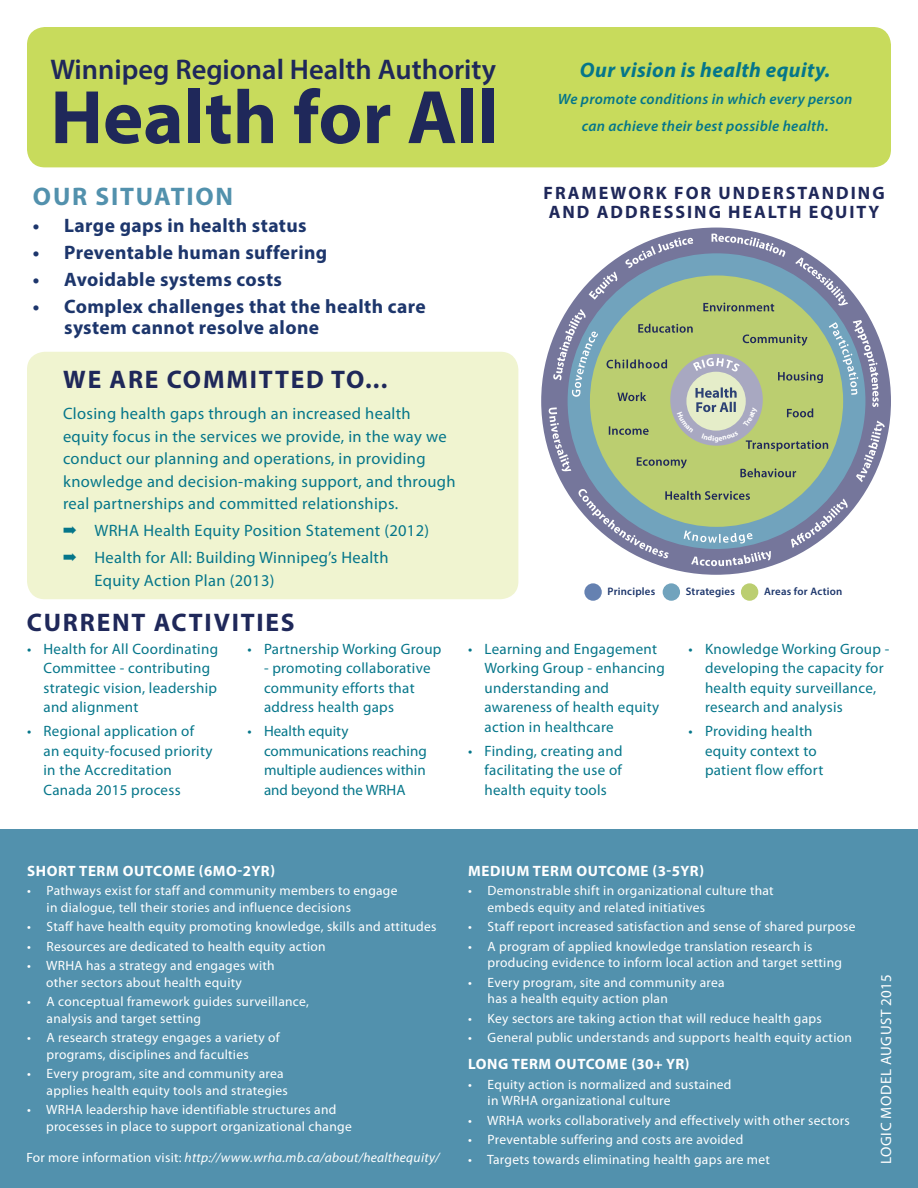
<style>
.page{position:relative;width:918px;height:1188px;background:#fff}
.page>*{position:absolute;margin:0;border:0;box-sizing:border-box;transform-origin:0 0}
.t1{font:700 76.5px "Myriad Pro";color:#1f285a}
.t2{font:600 28.5px "Myriad Pro";color:#1f285a}
.Pull_Quotes{font:700 25.5px "Myriad Pro";letter-spacing:.07em;color:#1f285a}
.Pull_Quotes-2{font:700 25.5px "Myriad Pro";letter-spacing:.07em;color:#5291ad}
.Pull_Quotes-3{font:italic 700 21px "Myriad Pro";letter-spacing:.02em;color:#05768a}
.Pull_Quotes-4{font:700 19.5px/21px "Myriad Pro";letter-spacing:.02em;color:#1d366c}
.Pull_Quotes-5{font:700 18px/19.5px "Myriad Pro";letter-spacing:.11em;color:#1f285a}
.Pull_Quotes-6{font:16.5px/22.5px "Myriad Pro";letter-spacing:.02em;color:#05768a}
.Pull_Quotes-7{font:15px/19.5px "Myriad Pro";letter-spacing:.02em;color:#05768a}
.Pull_Quotes-8{font:15px/19.5px "Myriad Pro";color:#05768a}
.Pull_Quotes-9{font:italic 600 15px/27px "Myriad Pro";letter-spacing:.02em;color:#05768a;text-align:center}
.Pull_Quotes-10{font:700 15px "Myriad Pro";letter-spacing:.04em;color:#fff}
.Pull_Quotes-11{font:15px "Myriad Pro";letter-spacing:.04em;color:#fff}
.Pull_Quotes-12{font:13.5px/16.5px "Myriad Pro";letter-spacing:.02em;color:#fff}
.Pull_Quotes-13{font:italic 13.5px "Myriad Pro";letter-spacing:.02em;color:#fff}
.Sub_Heading{font:600 10.8px "Myriad Pro";letter-spacing:.02em;color:#1d366c}
.s1{font-style:normal}
</style>
<div class="page">
<div style="left:0;top:830px;width:918px;height:358px;background:#5291ad"></div>
<div style="left:27px;top:27px;width:864px;height:140px;background:#c8db5c;border-radius:18px"></div>
<div style="left:541px;top:228px;width:350px;height:347px;background:#75769b;border-radius:50%"></div>
<div style="left:584px;top:583px;width:18px;height:18px;background:#6581b1;border-radius:50%"></div>
<div style="left:663px;top:583px;width:17px;height:18px;background:#71a3bd;border-radius:50%"></div>
<div style="left:741px;top:583px;width:17px;height:18px;background:#bbce70;border-radius:50%"></div>
<div style="left:27px;top:352px;width:491px;height:247px;background:#f0f4d0;border-radius:18px"></div>
<svg style="left:549px;top:407px;width:336px;height:159px"></svg>
<svg style="left:553px;top:234px;width:326px;height:173px"></svg>
<svg style="left:572px;top:322px;width:286px;height:129px"></svg>
<p class="t2" style="left:50px;top:51px;width:447px">Winnipeg Regional Health Authority</p>
<p class="t1" style="left:50px;top:67px;width:450px">Health for All</p>
<p class="Pull_Quotes-2" style="left:33px;top:179px;width:202px">OUR SITUATION</p>
<p class="Pull_Quotes-4" style="left:33px;top:214px;width:275px">• Large gaps in health status</p>
<p class="Pull_Quotes-4" style="left:33px;top:241px;width:296px">• Preventable human suffering</p>
<p class="Pull_Quotes-4" style="left:33px;top:268px;width:251px">• Avoidable systems costs</p>
<p class="Pull_Quotes-4" style="left:64px;top:295px;width:363px;text-indent:-32px">• Complex challenges that the health care system cannot resolve alone</p>
<p class="Pull_Quotes" style="left:63px;top:363px;width:326px">WE ARE COMMITTED TO...</p>
<p class="Pull_Quotes-6" style="left:63px;top:402px;width:394px">Closing health gaps through an increased health equity focus in the services we provide, in the way we conduct our planning and operations, in providing knowledge and decision-making support, and through real partnerships and committed relationships.</p>
<p class="Pull_Quotes-6" style="left:63px;top:519px;width:368px">➡ WRHA Health Equity Position Statement (2012)</p>
<p class="Pull_Quotes-6" style="left:94px;top:546px;width:296px;text-indent:-32px">➡ Health for All: Building Winnipeg’s Health<br>Equity Action Plan (2013)</p>
<p class="Pull_Quotes" style="left:27px;top:606px;width:269px">CURRENT ACTIVITIES</p>
<p class="Pull_Quotes-3" style="left:580px;top:56px;width:252px">Our vision is health equity.</p>
<p class="Pull_Quotes-9" style="left:558px;top:85px;width:296px">We promote conditions in which every person can achieve their best possible health.</p>
<p class="Pull_Quotes-5" style="left:544px;top:182px;width:343px">FRAMEWORK FOR UNDERSTANDING<br>AND ADDRESSING HEALTH EQUITY</p>
<p class="Sub_Heading" style="left:608px;top:584px;width:49px">Principles</p>
<p class="Sub_Heading" style="left:686px;top:584px;width:51px">Strategies</p>
<p class="Sub_Heading" style="left:764px;top:584px;width:80px">Areas for Action</p>
<p class="Pull_Quotes-7" style="left:44px;top:639px;width:176px;text-indent:-16px">• Health for All Coordinating<br>Committee - contributing strategic vision, leadership and alignment</p>
<p class="Pull_Quotes-7" style="left:44px;top:721px;width:171px;text-indent:-16px">• Regional application of an equity-focused priority in the Accreditation<br>Canada 2015 process</p>
<p class="Pull_Quotes-7" style="left:248px;top:639px;width:196px">• Partnership Working Group</p>
<p class="Pull_Quotes-7" style="left:264px;top:658px;width:168px">- promoting collaborative community efforts that address health gaps</p>
<p class="Pull_Quotes-8" style="left:264px;top:721px;width:164px;text-indent:-16px">• Health equity communications reaching multiple audiences within and beyond the WRHA</p>
<p class="Pull_Quotes-10" style="left:27px;top:861px;width:250px">SHORT TERM OUTCOME (6MO-2YR)</p>
<p class="Pull_Quotes-12" style="left:47px;top:882px;width:352px;text-indent:-20px">• Pathways exist for staff and community members to engage in dialogue, tell their stories and influence decisions</p>
<p class="Pull_Quotes-12" style="left:27px;top:918px;width:411px">• Staff have health equity promoting knowledge, skills and attitudes</p>
<p class="Pull_Quotes-12" style="left:27px;top:938px;width:300px">• Resources are dedicated to health equity action</p>
<p class="Pull_Quotes-12" style="left:46px;top:957px;width:230px;text-indent:-19px">• WRHA has a strategy and engages with other sectors about health equity</p>
<p class="Pull_Quotes-12" style="left:47px;top:993px;width:264px;text-indent:-20px">• A conceptual framework guides surveillance, analysis and target setting</p>
<p class="Pull_Quotes-12" style="left:47px;top:1029px;width:235px;text-indent:-20px">• A research strategy engages a variety of programs, disciplines and faculties</p>
<p class="Pull_Quotes-12" style="left:47px;top:1065px;width:243px;text-indent:-20px">• Every program, site and community area applies health equity tools and strategies</p>
<p class="Pull_Quotes-12" style="left:46px;top:1101px;width:307px;text-indent:-19px">• WRHA leadership have identifiable structures and processes in place to support organizational change</p>
<p class="Pull_Quotes-13" style="left:26px;top:1149px;width:415px"><span class="s1">For more information visit:</span> http://www.wrha.mb.ca/about/healthequity/</p>
<p class="Pull_Quotes-7" style="left:484px;top:639px;width:182px;text-indent:-16px">• Learning and Engagement<br>Working Group - enhancing understanding and awareness of health equity action in healthcare</p>
<p class="Pull_Quotes-7" style="left:484px;top:741px;width:140px;text-align:justify;text-indent:-16px">• Finding, creating and facilitating the use of health equity tools</p>
<p class="Pull_Quotes-7" style="left:705px;top:639px;width:186px;text-indent:-16px">• Knowledge Working Group - developing the capacity for health equity surveillance, research and analysis</p>
<p class="Pull_Quotes-7" style="left:705px;top:721px;width:120px;text-indent:-16px">• Providing health equity context to patient flow effort</p>
<p class="Pull_Quotes-10" style="left:468px;top:861px;width:238px">MEDIUM TERM OUTCOME (3-5YR)</p>
<p class="Pull_Quotes-12" style="left:488px;top:882px;width:288px;text-indent:-20px">• Demonstrable shift in organizational culture that embeds equity and related initiatives</p>
<p class="Pull_Quotes-12" style="left:468px;top:918px;width:389px">• Staff report increased satisfaction and sense of shared purpose</p>
<p class="Pull_Quotes-12" style="left:488px;top:938px;width:356px;text-indent:-20px">• A program of applied knowledge translation research is producing evidence to inform local action and target setting</p>
<p class="Pull_Quotes-12" style="left:488px;top:974px;width:239px;text-indent:-20px">• Every program, site and community area has a health equity action plan</p>
<p class="Pull_Quotes-12" style="left:468px;top:1010px;width:355px">• Key sectors are taking action that will reduce health gaps</p>
<p class="Pull_Quotes-12" style="left:468px;top:1029px;width:385px">• General public understands and supports health equity action</p>
<p class="Pull_Quotes-10" style="left:468px;top:1054px;width:223px">LONG TERM OUTCOME (30+ YR)</p>
<p class="Pull_Quotes-12" style="left:488px;top:1076px;width:245px;text-indent:-20px">• Equity action is normalized and sustained in WRHA organizational culture</p>
<p class="Pull_Quotes-12" style="left:468px;top:1112px;width:383px">• WRHA works collaboratively and effectively with other sectors</p>
<p class="Pull_Quotes-12" style="left:468px;top:1131px;width:277px">• Preventable suffering and costs are avoided</p>
<p class="Pull_Quotes-12" style="left:468px;top:1151px;width:303px">• Targets towards eliminating health gaps are met</p>
<p class="Pull_Quotes-11" style="left:877px;top:1164px;width:191px;rotate:-90deg">LOGIC MODEL AUGUST 2015</p>
</div>
